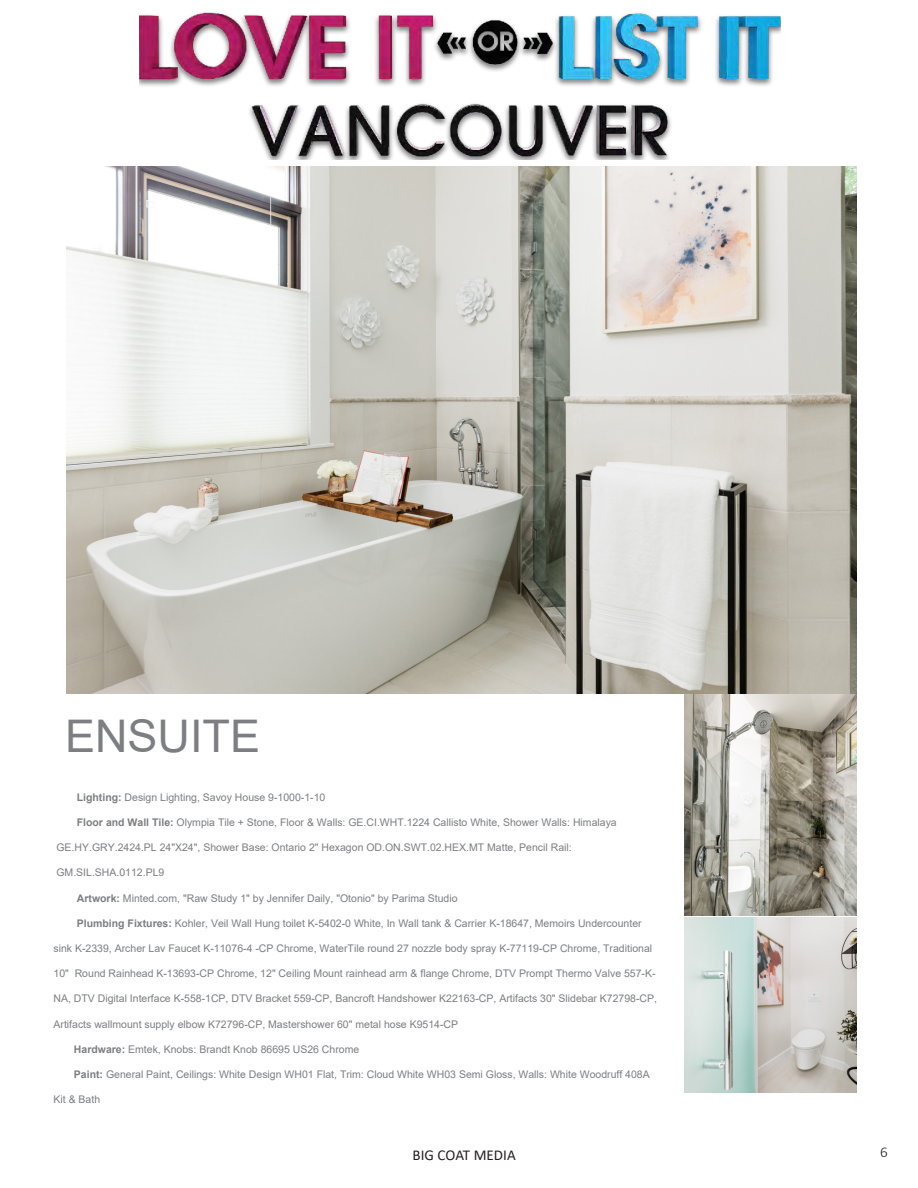
<style>
.page{position:relative;width:918px;height:1188px;background:#fff}
.page>*{position:absolute;margin:0;border:0;box-sizing:border-box;transform-origin:0 0}
.t1{font:45px "Arial";color:#7c7e81}
.t2{font:15px "Calibri";color:#231f20}
.t3{font:300 15px "Calibri";color:#231f20}
.t4{font:10.5px "Arial";color:#7c7e81}
.s1{font-weight:700}
</style>
<div class="page">
<img style="left:139px;top:12px;width:641px;height:147px">
<img style="left:66px;top:167px;width:790px;height:527px">
<img style="left:685px;top:694px;width:172px;height:222px">
<img style="left:685px;top:918px;width:172px;height:174px">
<h1 class="t1" style="left:65px;top:705px;width:197px">ENSUITE</h1>
<p class="t4" style="left:77px;top:790px;width:250px"><span class="s1">Lighting:</span> Design Lighting, Savoy House 9-1000-1-10</p>
<p class="t4" style="left:77px;top:815px;width:541px"><span class="s1">Floor and Wall Tile:</span> Olympia Tile + Stone, Floor &amp; Walls: GE.CI.WHT.1224 Callisto White, Shower Walls: Himalaya</p>
<p class="t4" style="left:56px;top:840px;width:517px">GE.HY.GRY.2424.PL 24"X24", Shower Base: Ontario 2" Hexagon OD.ON.SWT.02.HEX.MT Matte, Pencil Rail:</p>
<p class="t4" style="left:56px;top:865px;width:109px">GM.SIL.SHA.0112.PL9</p>
<p class="t4" style="left:77px;top:891px;width:382px"><span class="s1">Artwork:</span> Minted.com, "Raw Study 1" by Jennifer Daily, "Otonio" by Parima Studio</p>
<p class="t4" style="left:77px;top:916px;width:566px"><span class="s1">Plumbing Fixtures:</span> Kohler, Veil Wall Hung toilet K-5402-0 White, In Wall tank &amp; Carrier K-18647, Memoirs Undercounter</p>
<p class="t4" style="left:54px;top:941px;width:600px">sink K-2339, Archer Lav Faucet K-11076-4 -CP Chrome, WaterTile round 27 nozzle body spray K-77119-CP Chrome, Traditional</p>
<p class="t4" style="left:54px;top:966px;width:604px">10" Round Rainhead K-13693-CP Chrome, 12" Ceiling Mount rainhead arm &amp; flange Chrome, DTV Prompt Thermo Valve 557-K-</p>
<p class="t4" style="left:54px;top:991px;width:605px">NA, DTV Digital Interface K-558-1CP, DTV Bracket 559-CP, Bancroft Handshower K22163-CP, Artifacts 30" Slidebar K72798-CP,</p>
<p class="t4" style="left:54px;top:1017px;width:406px">Artifacts wallmount supply elbow K72796-CP, Mastershower 60" metal hose K9514-CP</p>
<p class="t4" style="left:74px;top:1042px;width:287px"><span class="s1">Hardware:</span> Emtek, Knobs: Brandt Knob 86695 US26 Chrome</p>
<p class="t4" style="left:74px;top:1067px;width:577px"><span class="s1">Paint:</span> General Paint, Ceilings: White Design WH01 Flat, Trim: Cloud White WH03 Semi Gloss, Walls: White Woodruff 408A</p>
<p class="t4" style="left:54px;top:1092px;width:48px">Kit &amp; Bath</p>
<h2 class="t2" style="left:413px;top:1145px;width:105px">BIG COAT MEDIA</h2>
<h2 class="t3" style="left:880px;top:1143px;width:9px">6</h2>
</div>
